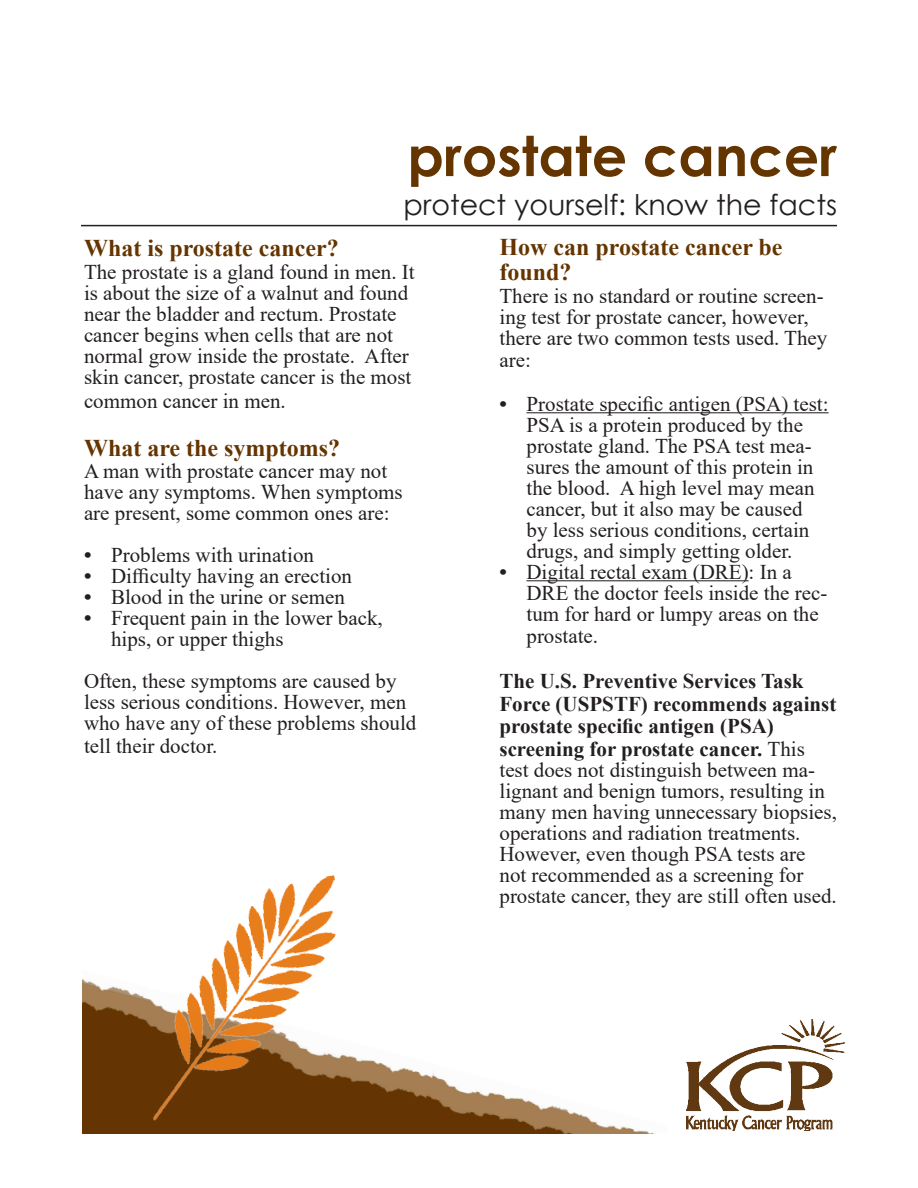
<style>
.page{position:relative;width:918px;height:1188px;background:#fff}
.page>*{position:absolute;margin:0;border:0;box-sizing:border-box;transform-origin:0 0}
.t1{font:700 55.5px "Century Gothic";color:#653500}
.t2{font:28.5px "Century Gothic";color:#231f20}
.t3{font:700 24px/25.5px "Times New Roman";color:#653500}
.t4{font:21px/21.5px "Times New Roman";color:#231f20}
.s1{font-weight:700}
</style>
<div class="page">
<hr style="left:526px;top:412px;width:303px;height:1px;background:#231f20">
<hr style="left:526px;top:580px;width:223px;height:1px;background:#231f20">
<img style="left:82px;top:979px;width:573px;height:155px">
<hr style="left:81px;top:225px;width:756px;height:1px;background:#231f20">
<img style="left:121px;top:875px;width:246px;height:245px">
<img style="left:687px;top:1019px;width:158px;height:111px">
<h1 class="t1" style="left:407px;top:114px;width:431px">prostate cancer</h1>
<h2 class="t2" style="left:403px;top:185px;width:435px">protect yourself: know the facts</h2>
<p class="t3" style="left:84px;top:235px;width:256px">What is prostate cancer?</p>
<p class="t4" style="left:84px;top:260px;width:332px;line-height:21px">The prostate is a gland found in men. It is about the size of a walnut and found near the bladder and rectum. Prostate cancer begins when cells that are not normal grow inside the prostate. After skin cancer, prostate cancer is the most</p>
<p class="t4" style="left:84px;top:389px;width:203px">common cancer in men.</p>
<p class="t3" style="left:84px;top:434px;width:258px">What are the symptoms?</p>
<p class="t4" style="left:84px;top:460px;width:320px;line-height:21px">A man with prostate cancer may not have any symptoms. When symptoms are present, some common ones are:</p>
<p class="t4" style="left:84px;top:544px;width:232px"><span class="s1">•</span> Problems with urination</p>
<p class="t4" style="left:84px;top:565px;width:270px"><span class="s1">•</span> Difficulty having an erection</p>
<p class="t4" style="left:84px;top:586px;width:262px"><span class="s1">•</span> Blood in the urine or semen</p>
<p class="t4" style="left:111px;top:607px;width:273px;line-height:21px;text-indent:-27px"><span class="s1">•</span> Frequent pain in the lower back, hips, or upper thighs</p>
<p class="t4" style="left:84px;top:670px;width:334px">Often, these symptoms are caused by less serious conditions. However, men who have any of these problems should tell their doctor.</p>
<p class="t3" style="left:500px;top:233px;width:285px">How can prostate cancer be found?</p>
<p class="t4" style="left:500px;top:284px;width:329px">There is no standard or routine screen&shy;ing test for prostate cancer, however, there are two common tests used. They are:</p>
<p class="t4" style="left:526px;top:392px;width:304px;line-height:21px;text-indent:-27px"><span class="s1">•</span> Prostate specific antigen (PSA) test:<br>PSA is a protein produced by the prostate gland. The PSA test mea&shy;sures the amount of this protein in the blood. A high level may mean cancer, but it also may be caused by less serious conditions, certain drugs, and simply getting older.</p>
<p class="t4" style="left:526px;top:560px;width:302px;text-indent:-27px"><span class="s1">•</span> Digital rectal exam (DRE): In a<br>DRE the doctor feels inside the rec&shy;tum for hard or lumpy areas on the prostate.</p>
<p class="t4" style="left:500px;top:670px;width:339px"><span class="s1">The U.S. Preventive Services Task Force (USPSTF) recommends against prostate specific antigen (PSA) screening for prostate cancer.</span> This test does not distinguish between ma&shy;lignant and benign tumors, resulting in many men having unnecessary biopsies, operations and radiation treatments.<br>However, even though PSA tests are not recommended as a screening for prostate cancer, they are still often used.</p>
</div>
